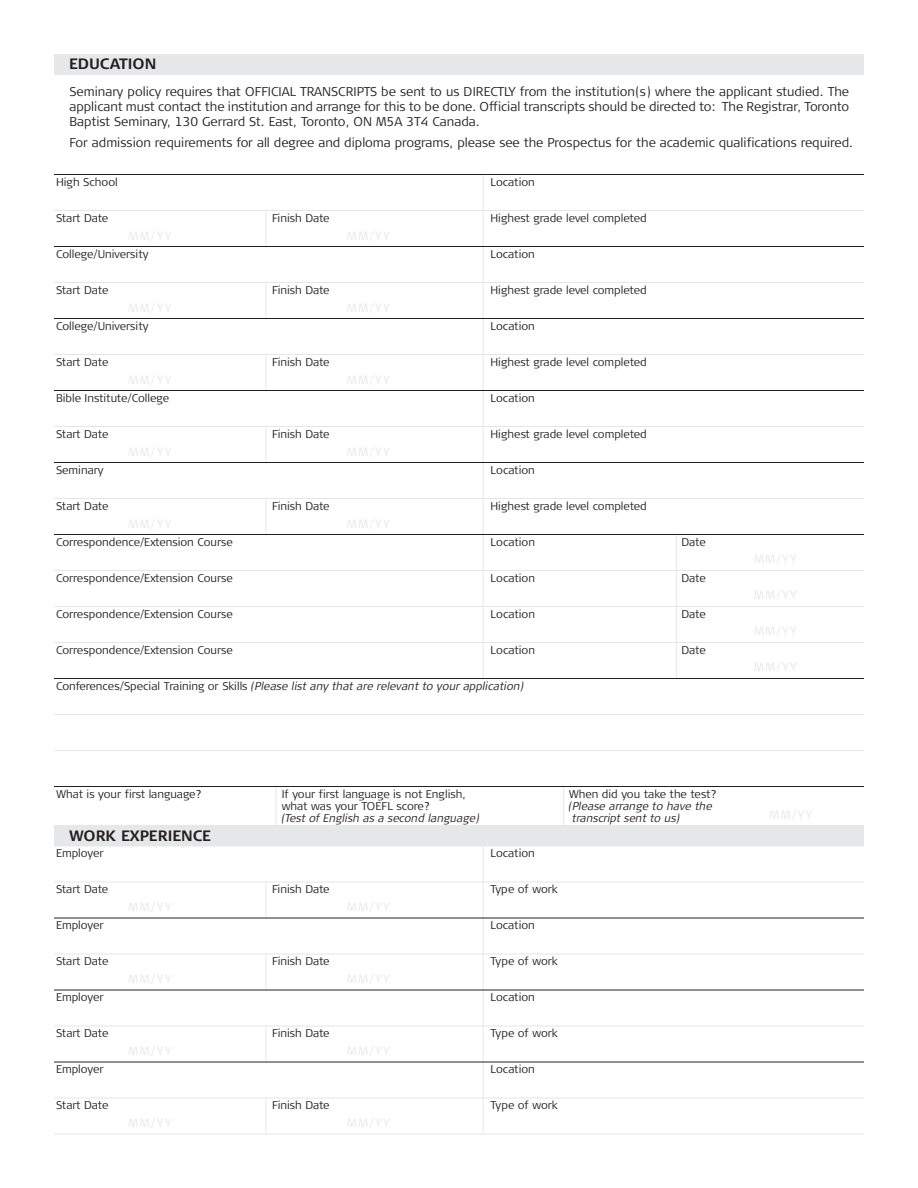
<style>
.page{position:relative;width:918px;height:1188px;background:#fff}
.page>*{position:absolute;margin:0;border:0;box-sizing:border-box;transform-origin:0 0}
.t1{font:700 15px "Signa Column";color:#231f20}
.t2{font:300 12.75px/15px "Signa Column";color:#231f20;text-align:justify}
.t3{font:300 11.25px/12px "Signa Column";color:#231f20}
.t4{font:italic 300 11.25px/12px "Signa Column";color:#231f20}
.t5{font:300 11.25px "Signa Column";letter-spacing:-.02em;color:#231f20}
.s1{font-style:normal}
</style>
<div class="page">
<hr style="left:276px;top:787px;width:1px;height:39px;background:#e6e7e8">
<hr style="left:563px;top:787px;width:1px;height:39px;background:#e6e7e8">
<hr style="left:483px;top:846px;width:1px;height:288px;background:#e6e7e8">
<hr style="left:266px;top:882px;width:1px;height:36px;background:#e6e7e8">
<hr style="left:266px;top:954px;width:1px;height:36px;background:#e6e7e8">
<hr style="left:266px;top:1026px;width:1px;height:36px;background:#e6e7e8">
<hr style="left:266px;top:1098px;width:1px;height:36px;background:#e6e7e8">
<hr style="left:483px;top:174px;width:1px;height:505px;background:#e6e7e8">
<div style="left:54px;top:54px;width:810px;height:20px;background:#e6e7e8"></div>
<div style="left:54px;top:826px;width:810px;height:20px;background:#e6e7e8"></div>
<hr style="left:54px;top:210px;width:810px;height:1px;background:#e6e7e8">
<hr style="left:54px;top:282px;width:810px;height:1px;background:#e6e7e8">
<hr style="left:54px;top:354px;width:810px;height:1px;background:#e6e7e8">
<hr style="left:54px;top:426px;width:810px;height:1px;background:#e6e7e8">
<hr style="left:54px;top:498px;width:810px;height:1px;background:#e6e7e8">
<hr style="left:266px;top:210px;width:1px;height:36px;background:#e6e7e8">
<hr style="left:266px;top:282px;width:1px;height:36px;background:#e6e7e8">
<hr style="left:266px;top:354px;width:1px;height:36px;background:#e6e7e8">
<hr style="left:266px;top:426px;width:1px;height:36px;background:#e6e7e8">
<hr style="left:266px;top:498px;width:1px;height:36px;background:#e6e7e8">
<hr style="left:676px;top:534px;width:1px;height:145px;background:#e6e7e8">
<hr style="left:54px;top:246px;width:810px;height:1px;background:#231f20">
<hr style="left:54px;top:174px;width:810px;height:1px;background:#231f20">
<hr style="left:54px;top:318px;width:810px;height:1px;background:#231f20">
<hr style="left:54px;top:390px;width:810px;height:1px;background:#231f20">
<hr style="left:54px;top:462px;width:810px;height:1px;background:#231f20">
<hr style="left:54px;top:534px;width:810px;height:1px;background:#231f20">
<hr style="left:54px;top:570px;width:810px;height:1px;background:#e6e7e8">
<hr style="left:54px;top:606px;width:810px;height:1px;background:#e6e7e8">
<hr style="left:54px;top:642px;width:810px;height:1px;background:#e6e7e8">
<hr style="left:54px;top:678px;width:810px;height:1px;background:#231f20">
<hr style="left:54px;top:714px;width:810px;height:1px;background:#e6e7e8">
<hr style="left:54px;top:750px;width:810px;height:1px;background:#e6e7e8">
<hr style="left:54px;top:786px;width:810px;height:1px;background:#231f20">
<hr style="left:54px;top:882px;width:810px;height:1px;background:#e6e7e8">
<hr style="left:54px;top:918px;width:810px;height:1px;background:#231f20">
<hr style="left:54px;top:954px;width:810px;height:1px;background:#e6e7e8">
<hr style="left:54px;top:990px;width:810px;height:1px;background:#231f20">
<hr style="left:54px;top:1026px;width:810px;height:1px;background:#e6e7e8">
<hr style="left:54px;top:1062px;width:810px;height:1px;background:#231f20">
<hr style="left:54px;top:1098px;width:810px;height:1px;background:#e6e7e8">
<hr style="left:54px;top:1134px;width:810px;height:1px;background:#e6e7e8">
<h1 class="t1" style="left:69px;top:55px;width:89px">EDUCATION</h1>
<p class="t2" style="left:69px;top:84px;width:781px">Seminary policy requires that OFFICIAL TRANSCRIPTS be sent to us DIRECTLY from the institution(s) where the applicant studied. The applicant must contact the institution and arrange for this to be done. Official transcripts should be directed to: The Registrar, Toronto Baptist Seminary, 130 Gerrard St. East, Toronto, ON M5A 3T4 Canada.</p>
<p class="t2" style="left:69px;top:135px;width:785px">For admission requirements for all degree and diploma programs, please see the Prospectus for the academic qualifications required.</p>
<p class="t3" style="left:56px;top:176px;width:63px">High School</p>
<p class="t3" style="left:490px;top:176px;width:46px">Location</p>
<p class="t5" style="left:56px;top:212px;width:54px">Start Date</p>
<p class="t3" style="left:272px;top:212px;width:59px">Finish Date</p>
<p class="t3" style="left:490px;top:212px;width:158px">Highest grade level completed</p>
<p class="t3" style="left:56px;top:248px;width:94px">College/University</p>
<p class="t3" style="left:490px;top:248px;width:46px">Location</p>
<p class="t5" style="left:56px;top:284px;width:54px">Start Date</p>
<p class="t3" style="left:272px;top:284px;width:59px">Finish Date</p>
<p class="t3" style="left:490px;top:284px;width:158px">Highest grade level completed</p>
<p class="t3" style="left:56px;top:320px;width:94px">College/University</p>
<p class="t3" style="left:490px;top:320px;width:46px">Location</p>
<p class="t5" style="left:56px;top:356px;width:54px">Start Date</p>
<p class="t3" style="left:272px;top:356px;width:59px">Finish Date</p>
<p class="t3" style="left:490px;top:356px;width:158px">Highest grade level completed</p>
<p class="t3" style="left:56px;top:392px;width:115px">Bible Institute/College</p>
<p class="t3" style="left:490px;top:392px;width:46px">Location</p>
<p class="t5" style="left:56px;top:428px;width:54px">Start Date</p>
<p class="t3" style="left:272px;top:428px;width:59px">Finish Date</p>
<p class="t3" style="left:491px;top:428px;width:158px">Highest grade level completed</p>
<p class="t3" style="left:56px;top:464px;width:49px">Seminary</p>
<p class="t3" style="left:491px;top:464px;width:46px">Location</p>
<p class="t5" style="left:56px;top:500px;width:54px">Start Date</p>
<p class="t3" style="left:272px;top:500px;width:59px">Finish Date</p>
<p class="t3" style="left:491px;top:500px;width:158px">Highest grade level completed</p>
<p class="t3" style="left:56px;top:536px;width:178px">Correspondence/Extension Course</p>
<p class="t3" style="left:491px;top:536px;width:46px">Location</p>
<p class="t3" style="left:681px;top:536px;width:26px">Date</p>
<p class="t3" style="left:56px;top:572px;width:178px">Correspondence/Extension Course</p>
<p class="t3" style="left:491px;top:572px;width:46px">Location</p>
<p class="t3" style="left:681px;top:572px;width:26px">Date</p>
<p class="t3" style="left:56px;top:608px;width:178px">Correspondence/Extension Course</p>
<p class="t3" style="left:491px;top:608px;width:46px">Location</p>
<p class="t3" style="left:681px;top:608px;width:26px">Date</p>
<p class="t3" style="left:56px;top:644px;width:178px">Correspondence/Extension Course</p>
<p class="t3" style="left:491px;top:644px;width:46px">Location</p>
<p class="t3" style="left:681px;top:644px;width:26px">Date</p>
<p class="t4" style="left:56px;top:680px;width:469px"><span class="s1">Conferences/Special Training or Skills</span> (Please list any that are relevant to your application)</p>
<p class="t3" style="left:56px;top:788px;width:147px">What is your first language?</p>
<p class="t3" style="left:282px;top:788px;width:186px">If your first language is not English, what was your TOEFL score?</p>
<p class="t4" style="left:282px;top:812px;width:199px">(Test of English as a second language)</p>
<h1 class="t1" style="left:69px;top:827px;width:143px">WORK EXPERIENCE</h1>
<p class="t3" style="left:56px;top:847px;width:49px">Employer</p>
<p class="t3" style="left:490px;top:847px;width:46px">Location</p>
<p class="t5" style="left:56px;top:883px;width:54px">Start Date</p>
<p class="t3" style="left:272px;top:883px;width:59px">Finish Date</p>
<p class="t3" style="left:490px;top:883px;width:69px">Type of work</p>
<p class="t3" style="left:56px;top:919px;width:49px">Employer</p>
<p class="t3" style="left:490px;top:919px;width:46px">Location</p>
<p class="t5" style="left:56px;top:955px;width:54px">Start Date</p>
<p class="t3" style="left:272px;top:955px;width:59px">Finish Date</p>
<p class="t3" style="left:490px;top:955px;width:69px">Type of work</p>
<p class="t3" style="left:56px;top:991px;width:49px">Employer</p>
<p class="t3" style="left:490px;top:991px;width:46px">Location</p>
<p class="t5" style="left:56px;top:1027px;width:54px">Start Date</p>
<p class="t3" style="left:272px;top:1027px;width:59px">Finish Date</p>
<p class="t3" style="left:490px;top:1027px;width:69px">Type of work</p>
<p class="t3" style="left:56px;top:1063px;width:49px">Employer</p>
<p class="t3" style="left:490px;top:1063px;width:46px">Location</p>
<p class="t5" style="left:56px;top:1099px;width:54px">Start Date</p>
<p class="t3" style="left:272px;top:1099px;width:59px">Finish Date</p>
<p class="t3" style="left:491px;top:1099px;width:69px">Type of work</p>
<p class="t3" style="left:569px;top:788px;width:149px">When did you take the test?</p>
<p class="t4" style="left:572px;top:800px;width:142px;text-indent:-3px">(Please arrange to have the transcript sent to us)</p>
</div>
